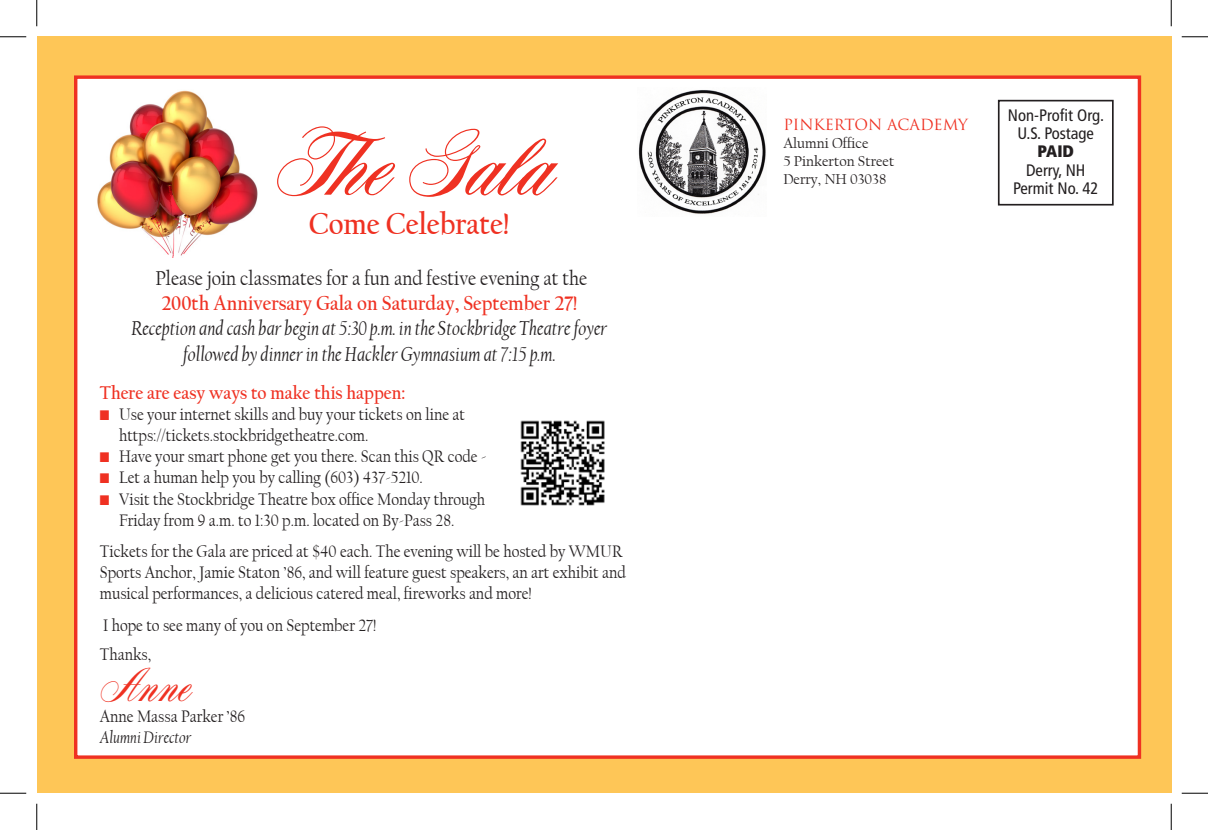
<style>
.page{position:relative;width:1208px;height:830px;background:#fff}
.page>*{position:absolute;margin:0;border:0;box-sizing:border-box;transform-origin:0 0}
.t1{font:98.17px "Aerolite C Ptwo";color:#ef3122}
.t2{font:50.75px "Aerolite C Pone";color:#ef3122;scale:.9 1}
.t3{font:700 31.5px "Californian FB";color:#ef3122;scale:.9 1}
.t4{font:italic 21px "Californian FB";color:#231f20;scale:.9 1}
.t5{font:21px "Californian FB";color:#231f20;scale:.9 1}
.t6{font:700 21px "Californian FB";color:#ef3122;scale:.9 1}
.t7{font:700 19.25px "Californian FB";color:#ef3122;scale:.9 1}
.t8{font:17.5px/21px "Californian FB";color:#231f20;scale:.9 1}
.t9{font:italic 17.5px "Californian FB";color:#231f20;scale:.9 1}
.t10{font:condensed 16.62px "Frutiger LT Std";color:#231f20}
.t11{font:900 condensed 16.62px "Frutiger LT Std";color:#231f20}
.t12{font:15.05px "Californian FB";color:#231f20}
.t13{font:15.05px "Trajan";color:#ef3122}
.s1{color:#ef3122}
</style>
<div class="page">
<div style="left:37px;top:37px;width:1134px;height:756px;background:#fec657"></div>
<div style="left:74px;top:75px;width:1067px;height:683px;background:#fff;border:3px solid #ef3122"></div>
<img style="left:97px;top:90px;width:161px;height:167px">
<img style="left:520px;top:420px;width:85px;height:86px">
<div style="left:997px;top:100px;width:116px;height:105px;border:2px solid #231f20"></div>
<img style="left:638px;top:90px;width:128px;height:124px">
<svg style="left:0;top:36px;width:26px;height:1px"></svg>
<svg style="left:1181px;top:36px;width:27px;height:1px"></svg>
<svg style="left:0;top:792px;width:26px;height:1px"></svg>
<svg style="left:1181px;top:792px;width:27px;height:1px"></svg>
<svg style="left:36px;top:0;width:1px;height:26px"></svg>
<svg style="left:36px;top:803px;width:1px;height:27px"></svg>
<svg style="left:1170px;top:0;width:1px;height:26px"></svg>
<svg style="left:1170px;top:803px;width:1px;height:27px"></svg>
<p class="t1" style="left:273px;top:117px;width:281px">The Gala</p>
<p class="t3" style="left:309px;top:206px;width:224px">Come Celebrate!</p>
<p class="t5" style="left:155px;top:266px;width:481px">Please join classmates for a fun and festive evening at the</p>
<p class="t6" style="left:161px;top:291px;width:463px">200th Anniversary Gala on Saturday, September 27!</p>
<p class="t4" style="left:131px;top:317px;width:530px">Reception and cash bar begin at 5:30 p.m. in the Stockbridge Theatre foyer</p>
<p class="t4" style="left:183px;top:342px;width:415px">followed by dinner in the Hackler Gymnasium at 7:15 p.m.</p>
<p class="t7" style="left:100px;top:382px;width:341px">There are easy ways to make this happen:</p>
<p class="t8" style="left:100px;top:404px;width:407px"><span class="s1">■</span> Use your internet skills and buy your tickets on line at</p>
<p class="t8" style="left:119px;top:425px;width:278px">https://tickets.stockbridgetheatre.com.</p>
<p class="t8" style="left:100px;top:446px;width:431px"><span class="s1">■</span> Have your smart phone get you there. Scan this QR code -</p>
<p class="t8" style="left:100px;top:467px;width:361px"><span class="s1">■</span> Let a human help you by calling (603) 437-5210.</p>
<p class="t8" style="left:100px;top:488px;width:430px"><span class="s1">■</span> Visit the Stockbridge Theatre box office Monday through</p>
<p class="t8" style="left:119px;top:509px;width:374px">Friday from 9 a.m. to 1:30 p.m. located on By-Pass 28.</p>
<p class="t8" style="left:100px;top:541px;width:586px">Tickets for the Gala are priced at $40 each. The evening will be hosted by WMUR<br>Sports Anchor, Jamie Staton ’86, and will feature guest speakers, an art exhibit and musical performances, a delicious catered meal, fireworks and more!</p>
<p class="t8" style="left:103px;top:614px;width:305px">I hope to see many of you on September 27!</p>
<p class="t8" style="left:100px;top:644px;width:59px">Thanks,</p>
<p class="t2" style="left:100px;top:660px;width:103px">Anne</p>
<p class="t8" style="left:100px;top:705px;width:163px">Anne Massa Parker ’86</p>
<p class="t9" style="left:100px;top:727px;width:103px">Alumni Director</p>
<p class="t13" style="left:783px;top:115px;width:186px">PINKERTON ACADEMY</p>
<p class="t12" style="left:783px;top:135px;width:87px">Alumni Office</p>
<p class="t12" style="left:783px;top:153px;width:112px">5 Pinkerton Street</p>
<p class="t12" style="left:783px;top:171px;width:104px">Derry, NH 03038</p>
<p class="t10" style="left:1007px;top:105px;width:98px">Non-Profit Org.</p>
<p class="t10" style="left:1017px;top:123px;width:78px">U.S. Postage</p>
<p class="t11" style="left:1037px;top:141px;width:38px">PAID</p>
<p class="t10" style="left:1026px;top:160px;width:61px">Derry, NH</p>
<p class="t10" style="left:1013px;top:178px;width:87px">Permit No. 42</p>
</div>
